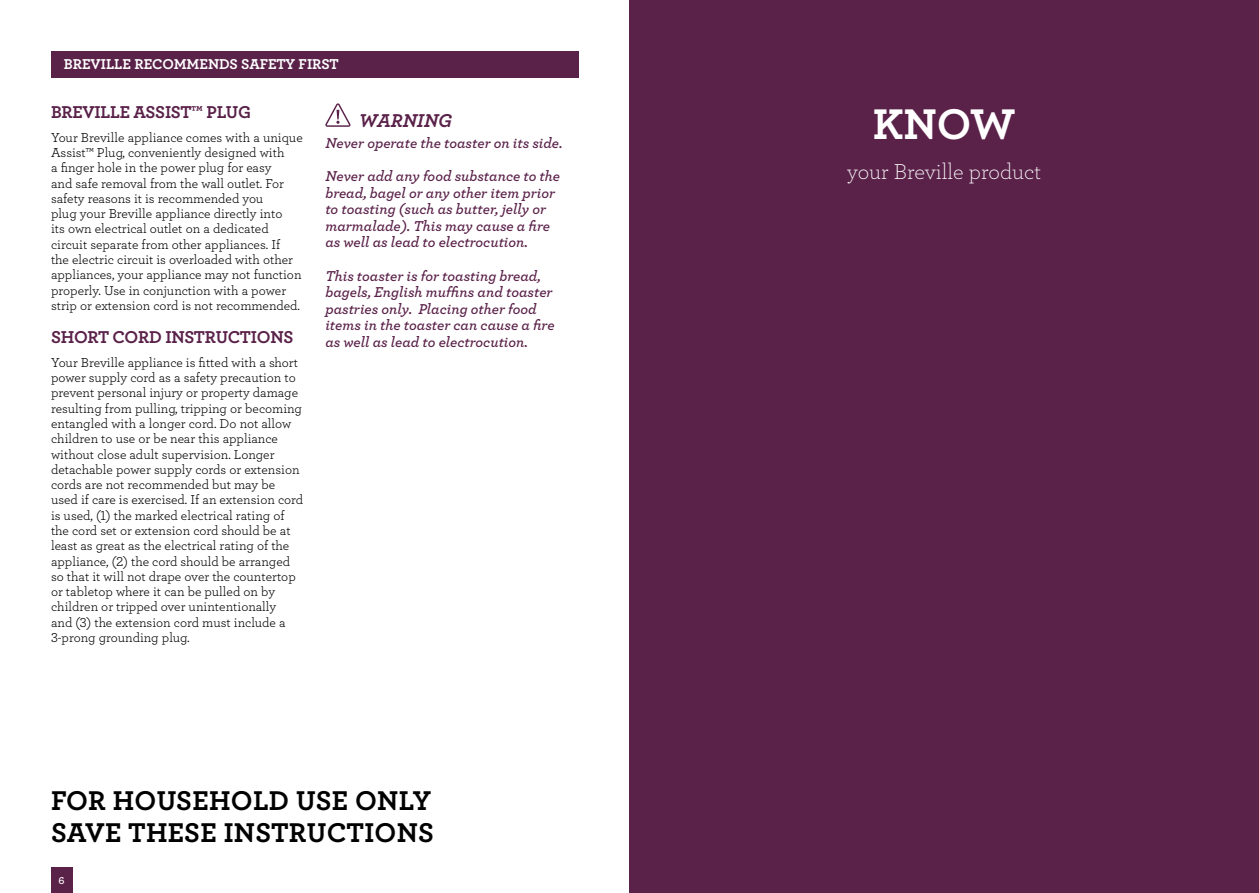
<style>
.page{position:relative;width:1259px;height:893px;background:#fff}
.page>*{position:absolute;margin:0;border:0;box-sizing:border-box;transform-origin:0 0}
.t1{font:45px "Archer Bold LF";color:#fff}
.t2{font:28.5px/31.5px "Archer Bold LF";letter-spacing:.01em;color:#000}
.t3{font:22.5px "Archer Light LF";color:#fff}
.t4{font:19.5px "Archer Bold LF Italic";color:#5a2149}
.t5{font:18px "Archer Bold LF";letter-spacing:-.015em;color:#5a2149}
.t6{font:15px/16.5px "Archer Semibold LF Italic";color:#5a2149}
.t7{font:15px "Archer Bold LF";color:#fff}
.t8{font:13.5px/15.3px "Archer Book LF";color:#000}
.t9{font:10.5px "Archer Semibold LF";color:#fff}
</style>
<div class="page">
<div style="left:51px;top:867px;width:21px;height:26px;background:#5a2149"></div>
<div style="left:629px;top:0;width:630px;height:893px;background:#5a2149"></div>
<svg style="left:325px;top:103px;width:25px;height:24px"></svg>
<div style="left:51px;top:51px;width:527px;height:27px;background:#5a2149"></div>
<p class="t7" style="left:64px;top:55px;width:46px">BREVILLE</p>
<p class="t7" style="left:134px;top:55px;width:10px">REC</p>
<p class="t7" style="left:162px;top:55px;width:24px">OMME</p>
<p class="t7" style="left:208px;top:55px;width:108px">NDS SAFETY FIRST</p>
<h3 class="t5" style="left:51px;top:101px;width:202px">BREVILLE ASSIST™ PLUG</h3>
<p class="t8" style="left:51px;top:129px;width:253px">Your Breville appliance comes with a unique Assist™ Plug, conveniently designed with<br>a finger hole in the power plug for easy<br>and safe removal from the wall outlet. For safety reasons it is recommended you<br>plug your Breville appliance directly into<br>its own electrical outlet on a dedicated circuit separate from other appliances. If<br>the electric circuit is overloaded with other appliances, your appliance may not function properly. Use in conjunction with a power strip or extension cord is not recommended.</p>
<h3 class="t5" style="left:51px;top:326px;width:244px">SHORT CORD INSTRUCTIONS</h3>
<p class="t8" style="left:51px;top:354px;width:254px">Your Breville appliance is fitted with a short power supply cord as a safety precaution to prevent personal injury or property damage resulting from pulling, tripping or becoming entangled with a longer cord. Do not allow children to use or be near this appliance without close adult supervision. Longer detachable power supply cords or extension cords are not recommended but may be used if care is exercised. If an extension cord is used, (1) the marked electrical rating of the cord set or extension cord should be at least as great as the electrical rating of the appliance, (2) the cord should be arranged so that it will not drape over the countertop or tabletop where it can be pulled on by children or tripped over unintentionally<br>and (3) the extension cord must include a 3-prong grounding plug.</p>
<h3 class="t4" style="left:359px;top:108px;width:95px">WARNING</h3>
<p class="t6" style="left:325px;top:134px;width:239px">Never operate the toaster on its side.</p>
<p class="t6" style="left:325px;top:167px;width:236px">Never add any food substance to the bread, bagel or any other item prior to toasting (such as butter, jelly or marmalade). This may cause a fire as well as lead to electrocution.</p>
<p class="t6" style="left:325px;top:267px;width:231px">This toaster is for toasting bread, bagels, English muffins and toaster pastries only. Placing other food items in the toaster can cause a fire as well as lead to electrocution.</p>
<h2 class="t2" style="left:51px;top:784px;width:384px">FOR HOUSEHOLD USE ONLY<br>SAVE THESE INSTRUCTIONS</h2>
<p class="t9" style="left:59px;top:874px;width:8px">6</p>
<h1 class="t1" style="left:872px;top:96px;width:145px">KNOW</h1>
<h3 class="t3" style="left:847px;top:158px;width:195px">your Breville product</h3>
</div>
